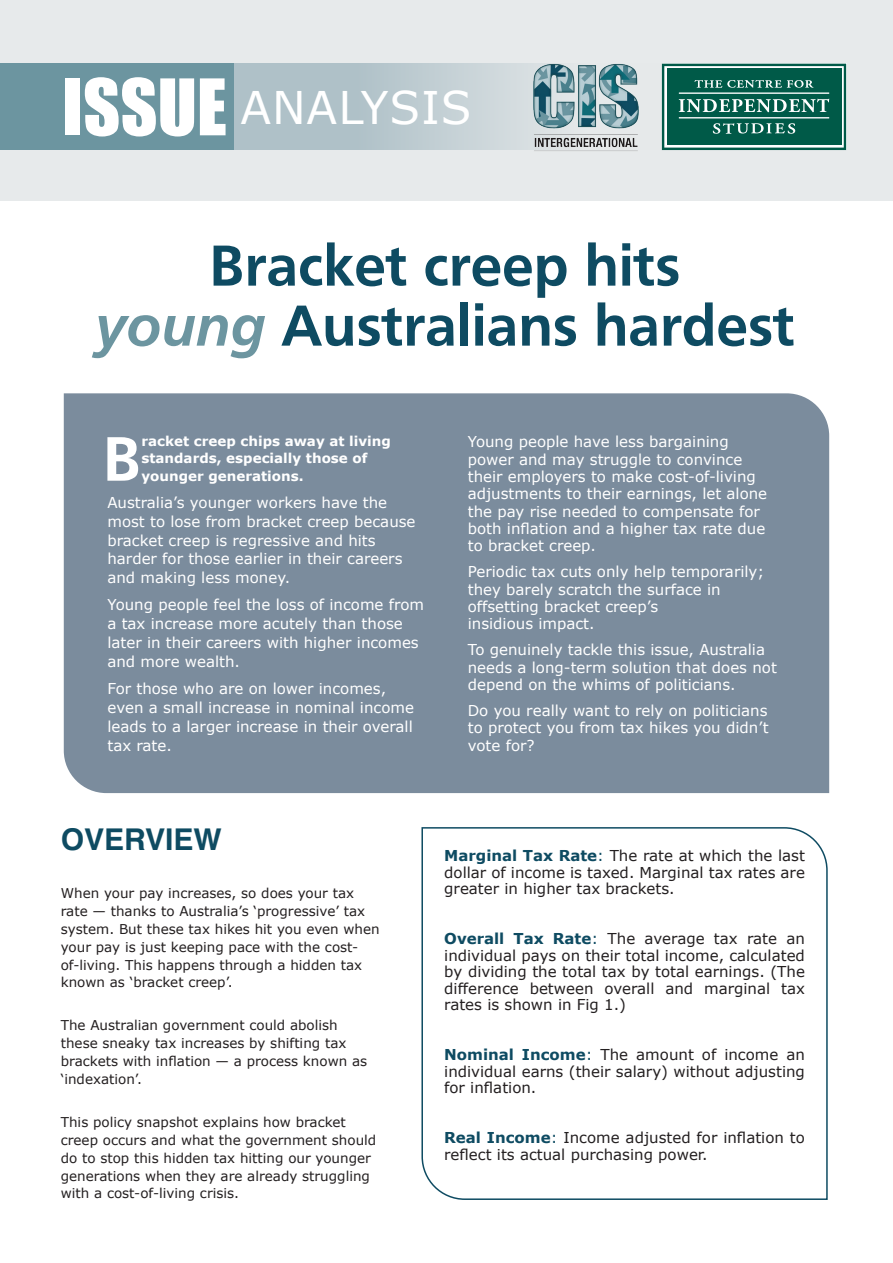
<style>
.page{position:relative;width:893px;height:1263px;background:#fff}
.page>*{position:absolute;margin:0;border:0;box-sizing:border-box;transform-origin:0 0}
.Subhead{font:72px "Impact";color:#fff}
.Body_Text{font:700 65.25px "Frugal Sans";color:#fff}
.t1{font:700 60px/60px "Frugal Sans";letter-spacing:-.01em;color:#0e4b62;text-align:center}
.Subhead-2{font:45px "Verdana";letter-spacing:.02em;color:#fff}
.Heading01{font:700 30px "Helvetica";color:#0e4b62}
.Body_Text-2{font:15px/17.4px "Verdana";color:#fff}
.Body_Text-3{font:15px/16.5px "Verdana";color:#231f20;text-align:justify}
.Body_Text-4{font:13.5px/17.9px "Verdana";color:#231f20}
.Body_Text-5{font:700 13.5px/17.2px "Verdana";color:#fff}
.s1{font-style:italic;color:#6c95a0}
.s2{font-weight:700;color:#0e4b62}
.s3{color:#0e4b62}
</style>
<div class="page">
<div style="left:64px;top:393px;width:765px;height:400px;background:#7b8c9d"></div>
<svg style="left:421px;top:827px;width:407px;height:373px"></svg>
<div style="left:0;top:0;width:893px;height:200px;background:#e7eaeb"></div>
<svg style="left:233px;top:64px;width:429px;height:86px;background:#bdcbd1"></svg>
<div style="left:0;top:64px;width:233px;height:86px;background:#6c95a0"></div>
<img style="left:531px;top:63px;width:110px;height:88px">
<svg style="left:662px;top:64px;width:184px;height:86px;background:#297465"></svg>
<hr style="left:679px;top:92px;width:150px;height:2px;background:#fff">
<hr style="left:679px;top:117px;width:150px;height:1px;background:#fff">
<p class="Subhead" style="left:62px;top:51px;width:166px">ISSUE</p>
<p class="Subhead-2" style="left:240px;top:79px;width:233px">ANALYSIS</p>
<p class="t1" style="left:94px;top:235px;width:702px">Bracket creep hits<br><span class="s1">young</span> Australians hardest</p>
<p class="Body_Text" style="left:102px;top:421px;width:41px">B</p>
<p class="Body_Text-5" style="left:141px;top:433px;width:251px">racket creep chips away at living standards, especially those of younger generations.</p>
<p class="Body_Text-2" style="left:107px;top:493px;width:310px;line-height:18.8px">Australia’s younger workers have the most to lose from bracket creep because bracket creep is regressive and hits harder for those earlier in their careers and making less money.</p>
<p class="Body_Text-2" style="left:107px;top:596px;width:318px;line-height:18.8px">Young people feel the loss of income from a tax increase more acutely than those later in their careers with higher incomes and more wealth.</p>
<p class="Body_Text-2" style="left:107px;top:679px;width:308px;line-height:18.8px">For those who are on lower incomes, even a small increase in nominal income leads to a larger increase in their overall tax rate.</p>
<p class="Body_Text-2" style="left:468px;top:433px;width:301px">Young people have less bargaining power and may struggle to convince their employers to make cost-of-living adjustments to their earnings, let alone the pay rise needed to compensate for both inflation and a higher tax rate due to bracket creep.</p>
<p class="Body_Text-2" style="left:468px;top:563px;width:298px">Periodic tax cuts only help temporarily; they barely scratch the surface in offsetting bracket creep’s<br>insidious impact.</p>
<p class="Body_Text-2" style="left:468px;top:641px;width:311px">To genuinely tackle this issue, Australia needs a long-term solution that does not depend on the whims of politicians.</p>
<p class="Body_Text-2" style="left:468px;top:702px;width:302px;text-align:justify">Do you really want to rely on politicians to protect you from tax hikes you didn’t vote for?</p>
<p class="Heading01" style="left:61px;top:821px;width:163px">OVERVIEW</p>
<p class="Body_Text-4" style="left:61px;top:884px;width:320px">When your pay increases, so does your tax rate — thanks to Australia’s ‘progressive’ tax system. But these tax hikes hit you even when your pay is just keeping pace with the cost&shy;of-living. This happens through a hidden tax known as ‘bracket creep’.</p>
<p class="Body_Text-4" style="left:61px;top:1017px;width:308px">The Australian government could abolish these sneaky tax increases by shifting tax brackets with inflation — a process known as ‘indexation’.</p>
<p class="Body_Text-4" style="left:61px;top:1113px;width:317px">This policy snapshot explains how bracket creep occurs and what the government should do to stop this hidden tax hitting our younger generations when they are already struggling with a cost-of-living crisis.</p>
<p class="Body_Text-3" style="left:444px;top:848px;width:362px"><span class="s2">Marginal Tax Rate</span><span class="s3">:</span> The rate at which the last dollar of income is taxed. Marginal tax rates are greater in higher tax brackets.</p>
<p class="Body_Text-3" style="left:444px;top:931px;width:362px"><span class="s2">Overall Tax Rate</span><span class="s3">:</span> The average tax rate an individual pays on their total income, calculated by dividing the total tax by total earnings. (The difference between overall and marginal tax rates is shown in Fig 1.)</p>
<p class="Body_Text-3" style="left:444px;top:1047px;width:362px"><span class="s2">Nominal Income</span><span class="s3">:</span> The amount of income an individual earns (their salary) without adjusting for inflation.</p>
<p class="Body_Text-3" style="left:444px;top:1130px;width:362px"><span class="s2">Real Income</span><span class="s3">:</span> Income adjusted for inflation to reflect its actual purchasing power.</p>
</div>
